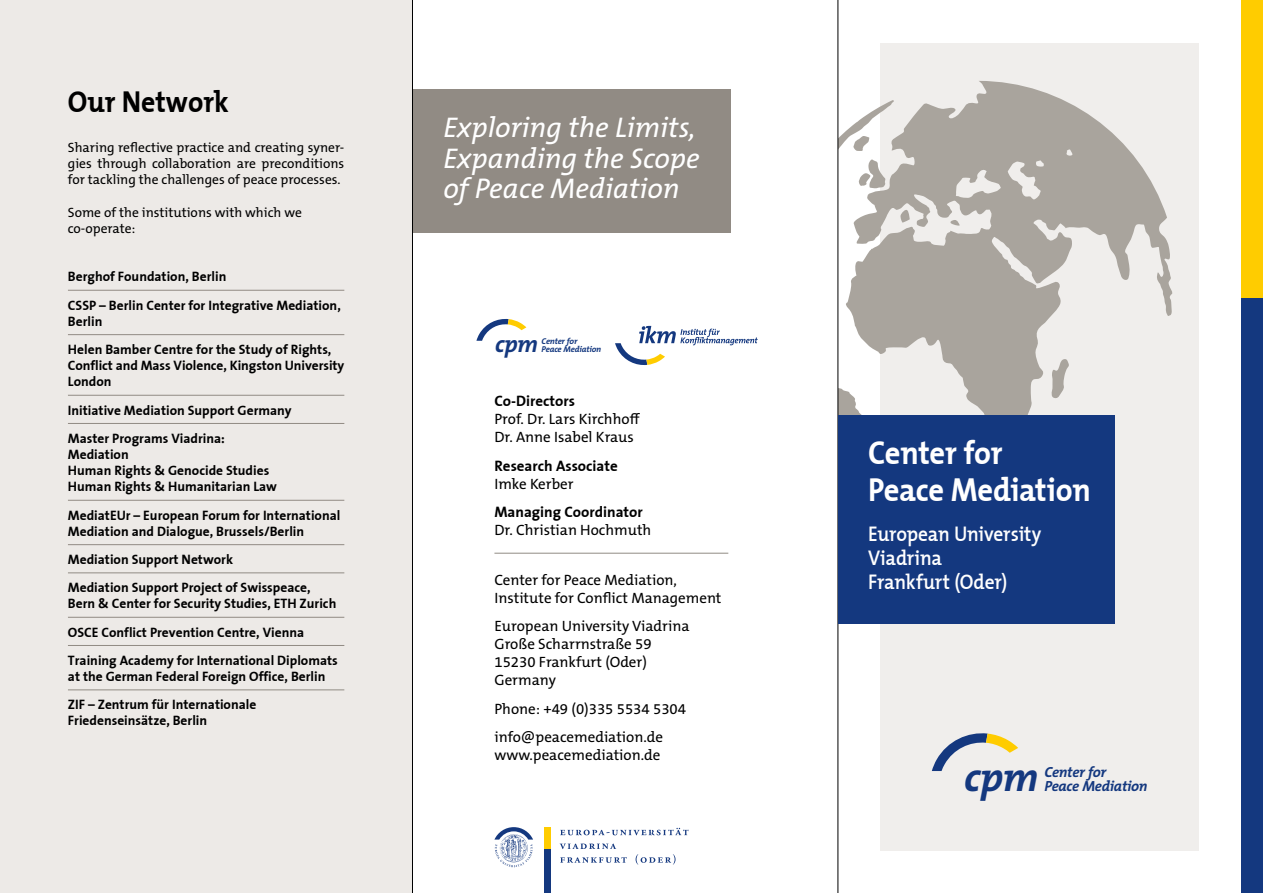
<style>
.page{position:relative;width:1263px;height:893px;background:#fff}
.page>*{position:absolute;margin:0;border:0;box-sizing:border-box;transform-origin:0 0}
.t1{font:italic 40.8px "The Mix 7";color:#14387f}
.t2{font:33px/36.6px "The Mix 7";letter-spacing:-.01em;color:#fff;scale:.93 1}
.t3{font:30px "The Mix 7";color:#000;scale:.93 1}
.t4{font:italic 28.65px/30.5px "The Mix B W5 Plain";color:#fff}
.t5{font:italic 23.7px "The Mix 7";color:#14387f}
.t6{font:21px/24px "The Mix 6";letter-spacing:-.01em;color:#fff;scale:.93 1}
.t7{font:15px/18px "The Mix B W5 Plain";color:#000}
.t8{font:15px "The Sans 7";color:#000}
.t9{font:italic 14.7px/14.4px "The Mix 7";letter-spacing:-.02em;color:#14387f}
.t10{font:13.5px/28.2px "The Sans 7";color:#000}
.t11{font:13.5px/16.2px "The Mix B W5 Plain";color:#000;text-align:justify}
.t12{font:italic 8.55px/8.2px "The Mix 7";letter-spacing:-.02em;color:#14387f}
</style>
<div class="page">
<div style="left:880px;top:43px;width:319px;height:807px;background:#f0eeec"></div>
<svg style="left:839px;top:81px;width:334px;height:334px;fill:#a9a49d"></svg>
<div style="left:1242px;top:0;width:21px;height:893px;background:#14387f"></div>
<div style="left:1242px;top:0;width:21px;height:298px;background:#fc0"></div>
<div style="left:0;top:0;width:412px;height:893px;background:#edeae7"></div>
<hr style="left:838px;top:0;width:1px;height:893px;background:#000">
<svg style="left:560px;top:828px;width:128px;height:37px"></svg>
<div style="left:544px;top:827px;width:7px;height:66px;background:#14387f"></div>
<div style="left:544px;top:827px;width:7px;height:22px;background:#fc0"></div>
<svg style="left:494px;top:827px;width:39px;height:40px"></svg>
<svg style="left:615px;top:326px;width:143px;height:39px"></svg>
<svg style="left:476px;top:318px;width:50px;height:23px"></svg>
<hr style="left:494px;top:553px;width:234px;height:1px;background:#918b84">
<div style="left:412px;top:89px;width:319px;height:144px;background:#918b84"></div>
<svg style="left:932px;top:733px;width:86px;height:38px"></svg>
<hr style="left:412px;top:0;width:1px;height:893px;background:#000">
<hr style="left:68px;top:290px;width:276px;height:1px;background:#918b84">
<hr style="left:68px;top:334px;width:276px;height:1px;background:#918b84">
<hr style="left:68px;top:395px;width:276px;height:1px;background:#918b84">
<hr style="left:68px;top:423px;width:276px;height:1px;background:#918b84">
<hr style="left:68px;top:500px;width:276px;height:1px;background:#918b84">
<hr style="left:68px;top:544px;width:276px;height:1px;background:#918b84">
<hr style="left:68px;top:573px;width:276px;height:1px;background:#918b84">
<hr style="left:68px;top:617px;width:276px;height:1px;background:#918b84">
<hr style="left:68px;top:645px;width:276px;height:1px;background:#918b84">
<hr style="left:68px;top:690px;width:276px;height:1px;background:#918b84">
<div style="left:838px;top:415px;width:277px;height:208px;background:#14387f"></div>
<h3 class="t3" style="left:68px;top:77px;width:175px">Our Network</h3>
<p class="t11" style="left:68px;top:139px;width:278px">Sharing reflective practice and creating syner&shy;gies through collaboration are preconditions for tackling the challenges of peace processes.</p>
<p class="t11" style="left:68px;top:204px;width:235px">Some of the institutions with which we co-operate:</p>
<p class="t10" style="left:68px;top:262px;width:274px">Berghof Foundation, Berlin<br>CSSP – Berlin Center for Integrative Mediation,</p>
<p class="t10" style="left:68px;top:307px;width:265px">Berlin<br>Helen Bamber Centre for the Study of Rights,</p>
<p class="t10" style="left:68px;top:357px;width:278px;line-height:16.2px">Conflict and Mass Violence, Kingston University<br>London</p>
<p class="t10" style="left:68px;top:396px;width:225px">Initiative Mediation Support Germany<br>Master Programs Viadrina:</p>
<p class="t10" style="left:68px;top:446px;width:211px;line-height:16.2px">Mediation<br>Human Rights &amp; Genocide Studies<br>Human Rights &amp; Humanitarian Law</p>
<p class="t10" style="left:68px;top:507px;width:274px;line-height:16.2px">MediatEUr – European Forum for International<br>Mediation and Dialogue, Brussels/Berlin</p>
<p class="t10" style="left:68px;top:545px;width:244px">Mediation Support Network<br>Mediation Support Project of Swisspeace,</p>
<p class="t10" style="left:68px;top:589px;width:271px">Bern &amp; Center for Security Studies, ETH Zurich<br>OSCE Conflict Prevention Centre, Vienna<br>Training Academy for International Diplomats</p>
<p class="t10" style="left:68px;top:662px;width:259px">at the German Federal Foreign Office, Berlin<br>ZIF – Zentrum für Internationale</p>
<p class="t10" style="left:68px;top:706px;width:141px">Friedenseinsätze, Berlin</p>
<h3 class="t4" style="left:443px;top:113px;width:258px">Exploring the Limits,<br>Expanding the Scope of Peace Mediation</h3>
<h3 class="t5" style="left:495px;top:335px;width:44px">cpm</h3>
<p class="t12" style="left:541px;top:338px;width:61px">Center for<br>Peace Mediation</p>
<p class="t8" style="left:494px;top:389px;width:82px">Co-Directors</p>
<p class="t7" style="left:494px;top:410px;width:147px">Prof. Dr. Lars Kirchhoff<br>Dr. Anne Isabel Kraus</p>
<p class="t8" style="left:494px;top:453px;width:125px">Research Associate</p>
<p class="t7" style="left:494px;top:475px;width:81px">Imke Kerber</p>
<p class="t8" style="left:494px;top:500px;width:150px">Managing Coordinator</p>
<p class="t7" style="left:494px;top:521px;width:158px">Dr. Christian Hochmuth</p>
<p class="t7" style="left:494px;top:571px;width:229px">Center for Peace Mediation,<br>Institute for Conflict Management</p>
<p class="t7" style="left:494px;top:617px;width:196px">European University Viadrina<br>Große Scharrnstraße 59<br>15230 Frankfurt (Oder)<br>Germany</p>
<p class="t7" style="left:494px;top:695px;width:193px;line-height:28.5px">Phone: +49 (0)335 5534 5304 info@peacemediation.de</p>
<p class="t7" style="left:494px;top:746px;width:167px">www.peacemediation.de</p>
<h2 class="t2" style="left:868px;top:434px;width:241px">Center for<br>Peace Mediation</h2>
<h3 class="t6" style="left:868px;top:522px;width:188px">European University<br>Viadrina<br>Frankfurt (Oder)</h3>
<h1 class="t1" style="left:964px;top:761px;width:76px">cpm</h1>
<p class="t9" style="left:1044px;top:766px;width:105px">Center for<br>Peace Mediation</p>
</div>
